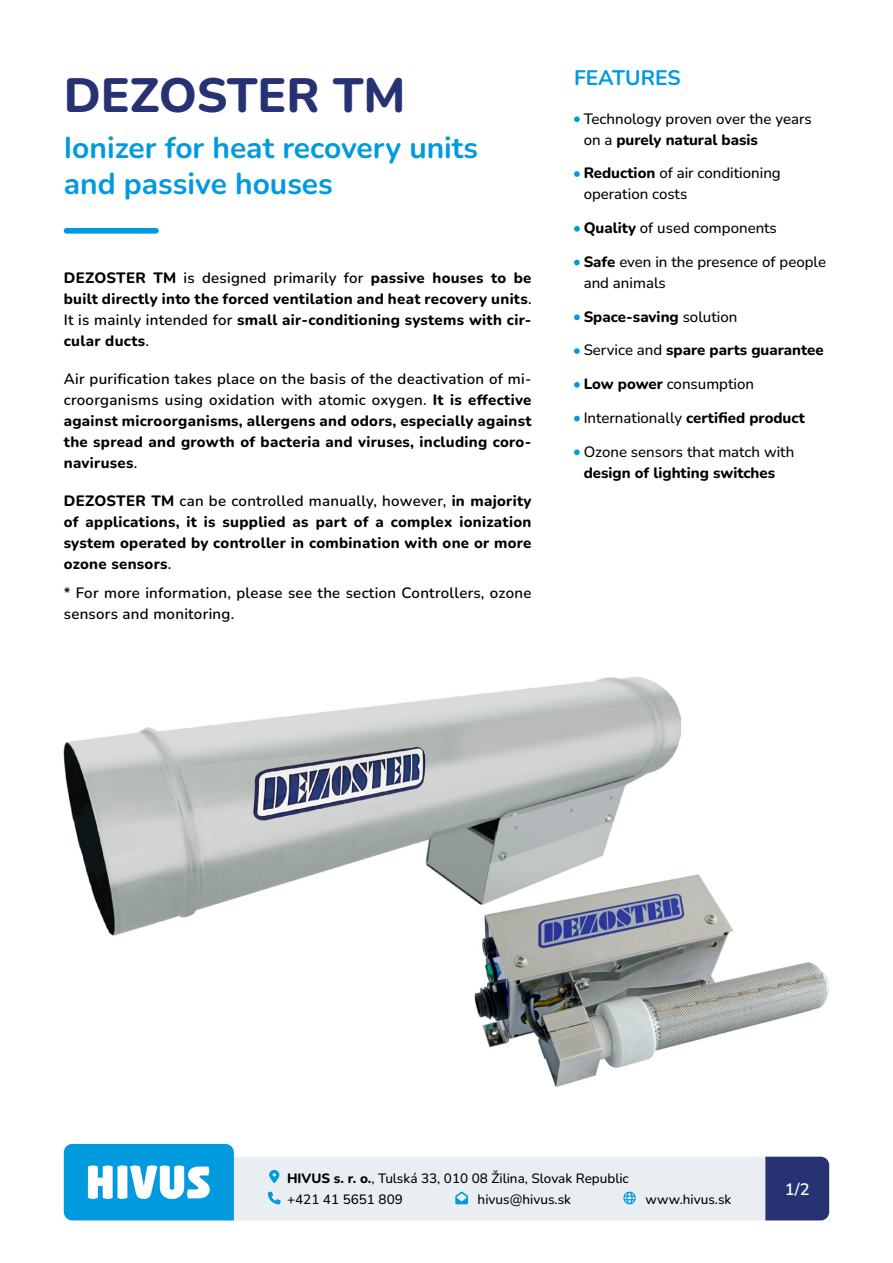
<style>
.page{position:relative;width:893px;height:1263px;background:#fff}
.page>*{position:absolute;margin:0;border:0;box-sizing:border-box;transform-origin:0 0}
.t1{font:800 48px "Nunito";color:#263272}
.t2{font:700 30px/36px "Nunito";color:#009adf}
.t3{font:700 21px "Nunito";color:#009adf}
.t4{font:600 16.5px "Nunito";color:#fff}
.t5{font:800 15px/21px "Nunito";letter-spacing:.02em;color:#000;text-align:justify}
.t6{font:500 15px/21px "Nunito";color:#000}
.t7{font:800 15px "Nunito";color:#000}
.t8{font:600 15px/21px "Nunito";letter-spacing:.02em;color:#000}
.t9{font:500 13.5px "Nunito";color:#000}
.s1{font-weight:600}
.s2{font-weight:800}
.s3{font-weight:500}
</style>
<div class="page">
<svg style="left:574px;top:116px;width:6px;height:6px"></svg>
<svg style="left:574px;top:171px;width:6px;height:6px"></svg>
<svg style="left:574px;top:226px;width:6px;height:6px"></svg>
<svg style="left:574px;top:260px;width:6px;height:5px"></svg>
<svg style="left:574px;top:314px;width:6px;height:6px"></svg>
<svg style="left:574px;top:348px;width:6px;height:6px"></svg>
<svg style="left:574px;top:382px;width:6px;height:6px"></svg>
<svg style="left:574px;top:416px;width:6px;height:5px"></svg>
<svg style="left:574px;top:449px;width:6px;height:6px"></svg>
<div style="left:64px;top:228px;width:95px;height:6px;background:#009adf;border-radius:3px"></div>
<div style="left:219px;top:1157px;width:610px;height:63px;background:#e9eef2;border-radius:9px"></div>
<svg style="left:64px;top:1144px;width:170px;height:76px"></svg>
<svg style="left:268px;top:1191px;width:13px;height:13px"></svg>
<svg style="left:455px;top:1191px;width:13px;height:13px"></svg>
<svg style="left:623px;top:1191px;width:13px;height:13px"></svg>
<div style="left:765px;top:1157px;width:64px;height:63px;background:#263272"></div>
<svg style="left:269px;top:1170px;width:10px;height:13px"></svg>
<img style="left:64px;top:676px;width:616px;height:260px">
<img style="left:474px;top:874px;width:355px;height:213px">
<h1 class="t1" style="left:64px;top:62px;width:343px">DEZOSTER TM</h1>
<h2 class="t2" style="left:64px;top:128px;width:416px">Ionizer for heat recovery units and passive houses</h2>
<p class="t5" style="left:64px;top:267px;width:469px">DEZOSTER TM <span class="s1">is designed primarily for</span> passive houses to be built directly into the forced ventilation and heat recovery units<span class="s1">.<br>It is mainly intended for</span> small air-conditioning systems with cir&shy;cular ducts<span class="s1">.</span></p>
<p class="t5" style="left:64px;top:368px;width:469px"><span class="s1">Air purification takes place on the basis of the deactivation of mi&shy;croorganisms using oxidation with atomic oxygen.</span> It is effective against microorganisms, allergens and odors, especially against the spread and growth of bacteria and viruses, including coro&shy;naviruses<span class="s1">.</span></p>
<p class="t5" style="left:64px;top:490px;width:469px">DEZOSTER TM <span class="s1">can be controlled manually, however,</span> in majority of applications, it is supplied as part of a complex ionization system operated by controller in combination with one or more ozone sensors<span class="s1">.</span></p>
<p class="t8" style="left:64px;top:582px;width:469px">* For more information, please see the section Controllers, ozone sensors and monitoring.</p>
<h3 class="t3" style="left:574px;top:63px;width:108px">FEATURES</h3>
<p class="t6" style="left:584px;top:107px;width:230px">Technology proven over the years on a <span class="s2">purely natural basis</span></p>
<p class="t6" style="left:584px;top:162px;width:199px"><span class="s2">Reduction</span> of air conditioning operation costs</p>
<p class="t6" style="left:584px;top:217px;width:195px"><span class="s2">Quality</span> of used components</p>
<p class="t6" style="left:584px;top:251px;width:244px"><span class="s2">Safe</span> even in the presence of people and animals</p>
<p class="t7" style="left:584px;top:306px;width:155px">Space-saving <span class="s3">solution</span></p>
<p class="t7" style="left:584px;top:340px;width:241px"><span class="s3">Service and</span> spare parts guarantee</p>
<p class="t6" style="left:584px;top:373px;width:172px"><span class="s2">Low power</span> consumption</p>
<p class="t7" style="left:584px;top:407px;width:223px"><span class="s3">Internationally</span> certified product</p>
<p class="t6" style="left:584px;top:440px;width:212px">Ozone sensors that match with</p>
<p class="t7" style="left:584px;top:462px;width:193px">design of lighting switches</p>
<p class="t9" style="left:287px;top:1169px;width:343px"><span class="s2">HIVUS s. r. o.</span>, Tulská 33, 010 08 Žilina, Slovak Republic</p>
<p class="t9" style="left:287px;top:1190px;width:117px">+421 41 5651 809</p>
<p class="t9" style="left:478px;top:1190px;width:95px">hivus@hivus.sk</p>
<p class="t9" style="left:645px;top:1190px;width:87px">www.hivus.sk</p>
<p class="t4" style="left:785px;top:1177px;width:26px">1/2</p>
</div>
